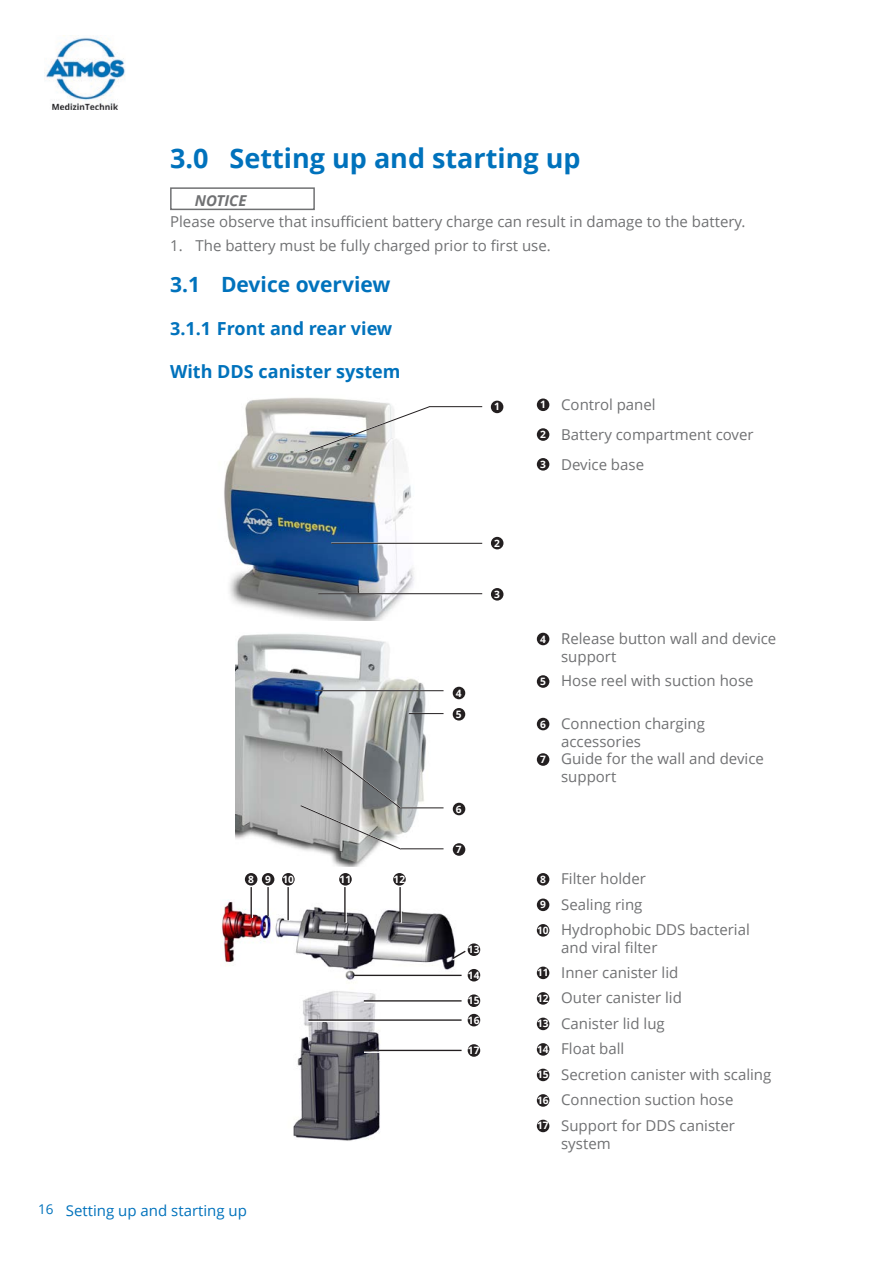
<style>
.page{position:relative;width:893px;height:1263px;background:#fff}
.page>*{position:absolute;margin:0;border:0;box-sizing:border-box;transform-origin:0 0}
.t1{font:700 27px "Open Sans";color:#0072bc}
.t2{font:700 21px "Open Sans";color:#0072bc}
.Überschrift_4{font:700 18px "Open Sans";color:#0072bc}
.Fließtext{font:15px/18px "Open Sans";color:#707173}
.t3{font:15px "Open Sans";color:#0072bc}
.Warnung{font:italic 700 15px "Open Sans";color:#707173}
.t4{font:700 10.2px "Open Sans";color:#fff}
.s1{font-size:13.5px}
</style>
<div class="page">
<img style="left:46px;top:35px;width:79px;height:75px">
<div style="left:170px;top:187px;width:145px;height:23px;border:2px solid #707173"></div>
<img style="left:224px;top:397px;width:279px;height:223px">
<svg style="left:304px;top:405px;width:127px;height:49px"></svg>
<hr style="left:429px;top:406px;width:53px;height:1px;background:#231f20">
<hr style="left:331px;top:542px;width:151px;height:2px;background:#fff">
<hr style="left:331px;top:543px;width:151px;height:1px;background:#231f20">
<hr style="left:318px;top:593px;width:164px;height:1px;background:#231f20">
<div style="left:491px;top:401px;width:12px;height:12px;background:#231f20;border-radius:50%"></div>
<div style="left:491px;top:537px;width:12px;height:12px;background:#231f20;border-radius:50%"></div>
<div style="left:491px;top:588px;width:12px;height:13px;background:#231f20;border-radius:50%"></div>
<div style="left:537px;top:398px;width:12px;height:13px;background:#231f20;border-radius:50%"></div>
<div style="left:537px;top:428px;width:12px;height:13px;background:#231f20;border-radius:50%"></div>
<div style="left:537px;top:458px;width:12px;height:13px;background:#231f20;border-radius:50%"></div>
<img style="left:235px;top:634px;width:201px;height:233px">
<hr style="left:400px;top:807px;width:44px;height:1px;background:#231f20">
<hr style="left:400px;top:848px;width:44px;height:1px;background:#231f20">
<svg style="left:299px;top:749px;width:103px;height:101px"></svg>
<hr style="left:400px;top:851px;width:44px;height:1px;background:#fff">
<div style="left:453px;top:803px;width:12px;height:12px;background:#231f20;border-radius:50%"></div>
<div style="left:453px;top:843px;width:12px;height:13px;background:#231f20;border-radius:50%"></div>
<hr style="left:409px;top:713px;width:35px;height:1px;background:#231f20">
<hr style="left:315px;top:690px;width:129px;height:1px;background:#231f20">
<div style="left:453px;top:687px;width:12px;height:12px;background:#231f20;border-radius:50%"></div>
<div style="left:453px;top:708px;width:12px;height:12px;background:#231f20;border-radius:50%"></div>
<div style="left:537px;top:633px;width:12px;height:12px;background:#231f20;border-radius:50%"></div>
<div style="left:537px;top:675px;width:12px;height:13px;background:#231f20;border-radius:50%"></div>
<div style="left:537px;top:718px;width:12px;height:12px;background:#231f20;border-radius:50%"></div>
<div style="left:537px;top:753px;width:12px;height:13px;background:#231f20;border-radius:50%"></div>
<img style="left:221px;top:899px;width:235px;height:242px">
<hr style="left:364px;top:1051px;width:98px;height:1px;background:#fff">
<hr style="left:364px;top:1050px;width:98px;height:1px;background:#231f20">
<hr style="left:364px;top:1001px;width:98px;height:2px;background:#fff">
<hr style="left:364px;top:1000px;width:98px;height:1px;background:#231f20">
<hr style="left:308px;top:1020px;width:154px;height:2px;background:#fff">
<hr style="left:308px;top:1019px;width:154px;height:2px;background:#231f20">
<hr style="left:354px;top:976px;width:108px;height:1px;background:#fff">
<hr style="left:354px;top:975px;width:108px;height:1px;background:#231f20">
<svg style="left:451px;top:949px;width:15px;height:11px"></svg>
<hr style="left:252px;top:887px;width:1px;height:31px;background:#fff">
<hr style="left:251px;top:887px;width:1px;height:31px;background:#231f20">
<svg style="left:269px;top:899px;width:1px;height:17px"></svg>
<hr style="left:267px;top:887px;width:2px;height:29px;background:#231f20">
<hr style="left:289px;top:887px;width:1px;height:33px;background:#fff">
<hr style="left:287px;top:887px;width:2px;height:33px;background:#231f20">
<hr style="left:345px;top:887px;width:2px;height:35px;background:#fff">
<hr style="left:344px;top:887px;width:2px;height:35px;background:#231f20">
<hr style="left:401px;top:887px;width:1px;height:35px;background:#fff">
<hr style="left:399px;top:887px;width:2px;height:35px;background:#231f20">
<div style="left:245px;top:873px;width:12px;height:12px;background:#231f20;border-radius:50%"></div>
<div style="left:262px;top:873px;width:12px;height:12px;background:#231f20;border-radius:50%"></div>
<div style="left:282px;top:873px;width:13px;height:12px;background:#231f20;border-radius:50%"></div>
<div style="left:339px;top:873px;width:13px;height:12px;background:#231f20;border-radius:50%"></div>
<div style="left:393px;top:873px;width:13px;height:12px;background:#231f20;border-radius:50%"></div>
<div style="left:468px;top:969px;width:12px;height:12px;background:#231f20;border-radius:50%"></div>
<div style="left:468px;top:943px;width:12px;height:13px;background:#231f20;border-radius:50%"></div>
<div style="left:468px;top:994px;width:12px;height:13px;background:#231f20;border-radius:50%"></div>
<div style="left:468px;top:1014px;width:12px;height:12px;background:#231f20;border-radius:50%"></div>
<div style="left:468px;top:1044px;width:12px;height:13px;background:#231f20;border-radius:50%"></div>
<div style="left:537px;top:873px;width:12px;height:12px;background:#231f20;border-radius:50%"></div>
<div style="left:537px;top:898px;width:12px;height:13px;background:#231f20;border-radius:50%"></div>
<div style="left:537px;top:924px;width:12px;height:13px;background:#231f20;border-radius:50%"></div>
<div style="left:537px;top:966px;width:12px;height:13px;background:#231f20;border-radius:50%"></div>
<div style="left:537px;top:992px;width:12px;height:13px;background:#231f20;border-radius:50%"></div>
<div style="left:537px;top:1017px;width:12px;height:13px;background:#231f20;border-radius:50%"></div>
<div style="left:537px;top:1043px;width:12px;height:13px;background:#231f20;border-radius:50%"></div>
<div style="left:537px;top:1069px;width:12px;height:12px;background:#231f20;border-radius:50%"></div>
<div style="left:537px;top:1094px;width:12px;height:13px;background:#231f20;border-radius:50%"></div>
<div style="left:537px;top:1120px;width:12px;height:12px;background:#231f20;border-radius:50%"></div>
<p class="t1" style="left:170px;top:139px;width:412px">3.0 Setting up and starting up</p>
<p class="Warnung" style="left:195px;top:190px;width:53px">NOTICE</p>
<p class="Fließtext" style="left:170px;top:212px;width:577px">Please observe that insufficient battery charge can result in damage to the battery.</p>
<p class="Fließtext" style="left:170px;top:237px;width:382px">1. The battery must be fully charged prior to first use.</p>
<p class="t2" style="left:170px;top:270px;width:222px">3.1 Device overview</p>
<p class="Überschrift_4" style="left:170px;top:316px;width:224px">3.1.1 Front and rear view</p>
<p class="Überschrift_4" style="left:170px;top:359px;width:232px">With DDS canister system</p>
<p class="t4" style="left:494px;top:399px;width:7px">1</p>
<p class="t4" style="left:540px;top:397px;width:7px">1</p>
<p class="Fließtext" style="left:561px;top:395px;width:96px">Control panel</p>
<p class="t4" style="left:540px;top:427px;width:7px">2</p>
<p class="Fließtext" style="left:561px;top:425px;width:194px">Battery compartment cover</p>
<p class="t4" style="left:540px;top:457px;width:7px">3</p>
<p class="Fließtext" style="left:561px;top:455px;width:84px">Device base</p>
<p class="t4" style="left:494px;top:536px;width:7px">2</p>
<p class="t4" style="left:248px;top:872px;width:7px">8</p>
<p class="t4" style="left:265px;top:872px;width:7px">9</p>
<p class="t4" style="left:282px;top:872px;width:13px">10</p>
<p class="t4" style="left:339px;top:872px;width:13px">11</p>
<p class="t4" style="left:393px;top:872px;width:13px">12</p>
<p class="t3" style="left:38px;top:1200px;width:210px"><span class="s1">16</span> Setting up and starting up</p>
<p class="t4" style="left:494px;top:587px;width:7px">3</p>
<p class="t4" style="left:456px;top:686px;width:7px">4</p>
<p class="t4" style="left:456px;top:707px;width:7px">5</p>
<p class="t4" style="left:456px;top:802px;width:7px">6</p>
<p class="t4" style="left:456px;top:842px;width:7px">7</p>
<p class="t4" style="left:468px;top:942px;width:13px">13</p>
<p class="t4" style="left:468px;top:968px;width:13px">14</p>
<p class="t4" style="left:468px;top:993px;width:13px">15</p>
<p class="t4" style="left:468px;top:1013px;width:13px">16</p>
<p class="t4" style="left:468px;top:1043px;width:13px">17</p>
<p class="t4" style="left:540px;top:632px;width:7px">4</p>
<p class="Fließtext" style="left:561px;top:629px;width:217px">Release button wall and device support</p>
<p class="t4" style="left:540px;top:674px;width:7px">5</p>
<p class="Fließtext" style="left:561px;top:671px;width:194px">Hose reel with suction hose</p>
<p class="t4" style="left:540px;top:717px;width:7px">6</p>
<p class="Fließtext" style="left:561px;top:714px;width:145px">Connection charging accessories</p>
<p class="t4" style="left:540px;top:752px;width:7px">7</p>
<p class="Fließtext" style="left:561px;top:749px;width:204px">Guide for the wall and device support</p>
<p class="t4" style="left:540px;top:872px;width:7px">8</p>
<p class="Fließtext" style="left:561px;top:869px;width:86px">Filter holder</p>
<p class="t4" style="left:540px;top:897px;width:7px">9</p>
<p class="Fließtext" style="left:561px;top:895px;width:83px">Sealing ring</p>
<p class="t4" style="left:537px;top:923px;width:13px">10</p>
<p class="Fließtext" style="left:561px;top:920px;width:190px">Hydrophobic DDS bacterial and viral filter</p>
<p class="t4" style="left:537px;top:965px;width:13px">11</p>
<p class="Fließtext" style="left:561px;top:963px;width:119px">Inner canister lid</p>
<p class="t4" style="left:537px;top:991px;width:13px">12</p>
<p class="Fließtext" style="left:561px;top:988px;width:122px">Outer canister lid</p>
<p class="t4" style="left:537px;top:1016px;width:13px">13</p>
<p class="Fließtext" style="left:561px;top:1014px;width:105px">Canister lid lug</p>
<p class="t4" style="left:537px;top:1042px;width:13px">14</p>
<p class="Fließtext" style="left:561px;top:1039px;width:65px">Float ball</p>
<p class="t4" style="left:537px;top:1067px;width:13px">15</p>
<p class="Fließtext" style="left:561px;top:1065px;width:212px">Secretion canister with scaling</p>
<p class="t4" style="left:537px;top:1093px;width:13px">16</p>
<p class="Fließtext" style="left:561px;top:1090px;width:174px">Connection suction hose</p>
<p class="t4" style="left:537px;top:1118px;width:13px">17</p>
<p class="Fließtext" style="left:561px;top:1116px;width:175px">Support for DDS canister system</p>
</div>
